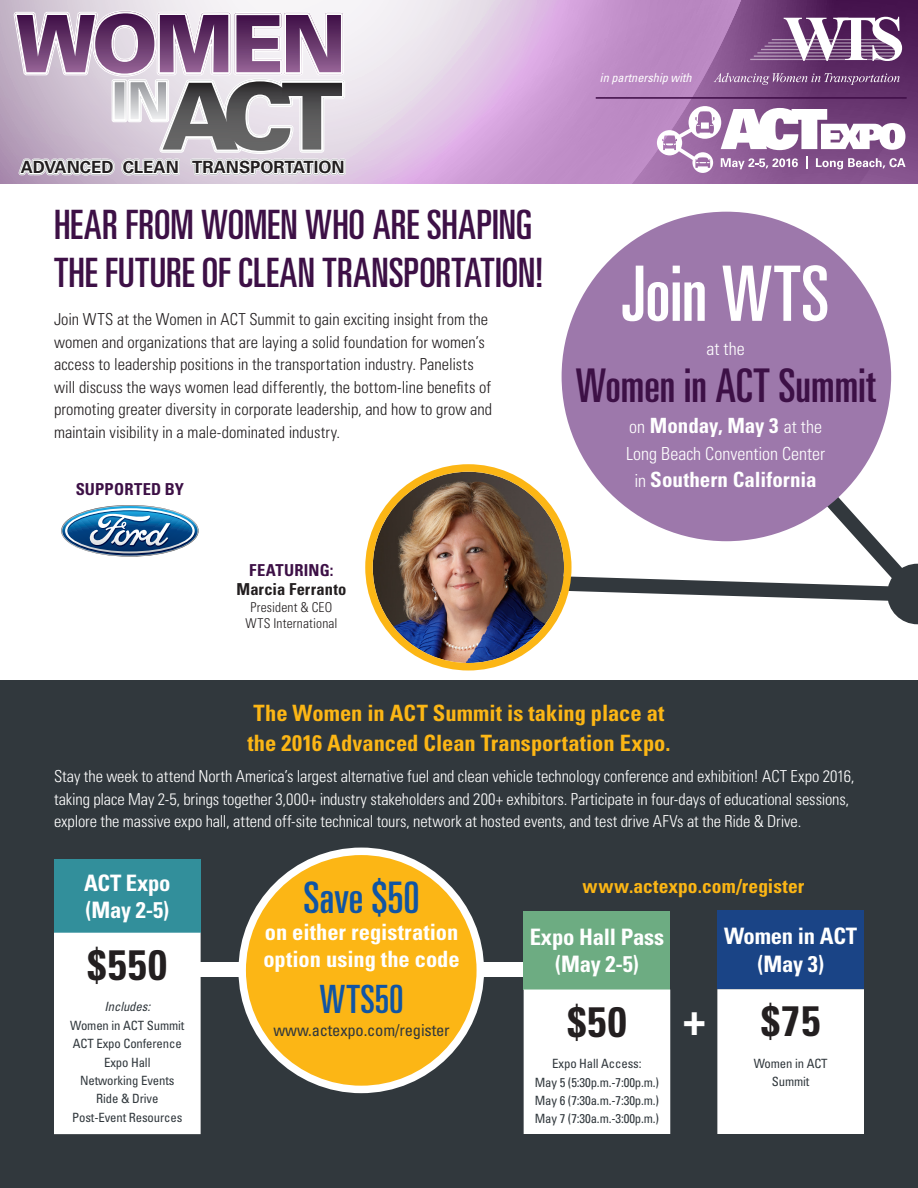
<style>
.page{position:relative;width:918px;height:1188px;background:#fff}
.page>*{position:absolute;margin:0;border:0;box-sizing:border-box;transform-origin:0 0}
.t1{font:ultra-condensed 76.5px "Univers LT Std";letter-spacing:-.01em;color:#fff}
.text{font:ultra-condensed 46.5px "Univers LT Std";letter-spacing:-.005em;color:#3d1046}
.t2{font:700 condensed 45px "Univers LT Std";color:#fff}
.text-2{font:ultra-condensed 43.5px "Univers LT Std";color:#1055a4}
.AGENDA_DATE{font:700 condensed 42.45px "Univers LT Std";letter-spacing:.03em;color:#231f20}
.t3{font:ultra-condensed 40.5px "Univers LT Std";color:#3d1046}
.text-3{font:ultra-condensed 39px "Univers LT Std";letter-spacing:.005em;color:#1055a4}
.AGENDA_DATE-2{font:700 condensed 22.65px/27.2px "Univers LT Std";letter-spacing:-.01em;color:#fff;text-align:center}
.t4{font:700 condensed 22.5px "Univers LT Std";color:#fcb615}
.text-4{font:700 condensed 22.5px/27px "Univers LT Std";color:#fff}
.text-5{font:700 condensed 21px "Univers LT Std";color:#fff}
.t5{font:700 condensed 19.5px "Univers LT Std";letter-spacing:.005em;color:#fcb615}
.text-6{font:300 condensed 18px "Univers LT Std";color:#fff}
.t6{font:700 16.8px "Univers LT Std";color:#231f20}
.text-7{font:300 condensed 16.5px/22.5px "Univers LT Std";color:#231f20}
.text-8{font:300 condensed 16.5px/22.5px "Univers LT Std";letter-spacing:-.005em;color:#fff}
.text-9{font:condensed 16.5px "Univers LT Std";letter-spacing:-.01em;color:#31383d}
.t7{font:700 condensed 16.5px "Univers LT Std";letter-spacing:.01em;color:#3d1046}
.t8{font:700 condensed 16.5px "Univers LT Std";letter-spacing:.01em;color:#231f20}
.t9{font:300 condensed 13.5px "Univers LT Std";letter-spacing:.015em;color:#231f20}
.AGENDA_DATE-3{font:condensed 12.75px "Univers LT Std";letter-spacing:-.01em;color:#31383d}
.AGENDA_DATE-4{font:italic condensed 12.75px "Univers LT Std";letter-spacing:-.01em;color:#31383d}
.t10{font:italic condensed 12.3px "Univers LT Std";color:#fff}
.s1{font-weight:300;font-size:18px}
</style>
<div class="page">
<div style="left:0;top:680px;width:918px;height:508px;background:#31383d"></div>
<div style="left:91px;top:962px;width:557px;height:15px;background:#fff"></div>
<div style="left:562px;top:212px;width:329px;height:329px;background:#9d78ab;border-radius:50%"></div>
<div style="left:717px;top:911px;width:147px;height:78px;background:#1a4486"></div>
<div style="left:717px;top:989px;width:147px;height:145px;background:#fff"></div>
<div style="left:54px;top:860px;width:147px;height:73px;background:#328f9b"></div>
<div style="left:54px;top:933px;width:147px;height:201px;background:#fff"></div>
<div style="left:524px;top:911px;width:146px;height:79px;background:#6dac82"></div>
<div style="left:524px;top:990px;width:146px;height:144px;background:#fff"></div>
<svg style="left:493px;top:421px;width:425px;height:203px"></svg>
<div style="left:242px;top:851px;width:238px;height:238px;background:#fcb615;border-radius:50%"></div>
<div style="left:238px;top:848px;width:246px;height:245px;border:8px solid #fff;border-radius:50%"></div>
<img style="left:61px;top:505px;width:138px;height:52px">
<img style="left:373px;top:472px;width:191px;height:191px;border-radius:96px">
<div style="left:365px;top:464px;width:207px;height:206px;border:8px solid #fcb615;border-radius:50%"></div>
<svg style="left:0;top:0;width:918px;height:184px;background:#bf99c5"></svg>
<svg style="left:714px;top:73px;width:186px;height:12px;background:#875d8d"></svg>
<svg style="left:750px;top:17px;width:152px;height:44px"></svg>
<hr style="left:596px;top:97px;width:311px;height:2px;background:#3f0d47">
<svg style="left:14px;top:0;width:334px;height:184px"></svg>
<svg style="left:657px;top:106px;width:249px;height:67px"></svg>
<p class="t6" style="left:21px;top:157px;width:325px">ADVANCED CLEAN TRANSPORTATION</p>
<p class="t3" style="left:54px;top:201px;width:480px">HEAR FROM WOMEN WHO ARE SHAPING</p>
<p class="t3" style="left:54px;top:250px;width:491px">THE FUTURE OF CLEAN TRANSPORTATION!</p>
<p class="text-7" style="left:54px;top:308px;width:440px">Join WTS at the Women in ACT Summit to gain exciting insight from the women and organizations that are laying a solid foundation for women’s access to leadership positions in the transportation industry. Panelists will discuss the ways women lead differently, the bottom-line benefits of promoting greater diversity in corporate leadership, and how to grow and maintain visibility in a male-dominated industry.</p>
<p class="t7" style="left:76px;top:479px;width:110px">SUPPORTED BY</p>
<p class="t7" style="left:249px;top:560px;width:86px">FEATURING:</p>
<p class="t8" style="left:236px;top:579px;width:111px">Marcia Ferranto</p>
<p class="t9" style="left:250px;top:599px;width:83px">President &amp; CEO</p>
<p class="t9" style="left:245px;top:615px;width:94px">WTS International</p>
<p class="t10" style="left:600px;top:70px;width:93px">in partnership with</p>
<p class="t1" style="left:622px;top:250px;width:209px">Join WTS</p>
<p class="text-6" style="left:707px;top:338px;width:40px">at the</p>
<p class="text" style="left:576px;top:359px;width:302px">Women in ACT Summit</p>
<p class="text-5" style="left:629px;top:413px;width:194px"><span class="s1">on</span> Monday, May 3 <span class="s1">at the</span></p>
<p class="text-6" style="left:626px;top:443px;width:200px">Long Beach Convention Center</p>
<p class="text-5" style="left:635px;top:467px;width:184px"><span class="s1">in</span> Southern California</p>
<p class="t4" style="left:254px;top:699px;width:412px">The Women in ACT Summit is taking place at</p>
<p class="t4" style="left:247px;top:729px;width:425px">the 2016 Advanced Clean Transportation Expo.</p>
<p class="text-8" style="left:54px;top:765px;width:802px">Stay the week to attend North America’s largest alternative fuel and clean vehicle technology conference and exhibition! ACT Expo 2016, taking place May 2-5, brings together 3,000+ industry stakeholders and 200+ exhibitors. Participate in four-days of educational sessions, explore the massive expo hall, attend off-site technical tours, network at hosted events, and test drive AFVs at the Ride &amp; Drive.</p>
<p class="AGENDA_DATE-2" style="left:84px;top:869px;width:88px;text-align:left">ACT Expo (May 2-5)</p>
<p class="AGENDA_DATE" style="left:88px;top:939px;width:81px">$550</p>
<p class="AGENDA_DATE-4" style="left:104px;top:999px;width:47px">Includes:</p>
<p class="AGENDA_DATE-3" style="left:70px;top:1017px;width:116px">Women in ACT Summit</p>
<p class="AGENDA_DATE-3" style="left:73px;top:1036px;width:110px">ACT Expo Conference</p>
<p class="AGENDA_DATE-3" style="left:104px;top:1054px;width:48px">Expo Hall</p>
<p class="AGENDA_DATE-3" style="left:80px;top:1072px;width:96px">Networking Events</p>
<p class="AGENDA_DATE-3" style="left:96px;top:1091px;width:64px">Ride &amp; Drive</p>
<p class="AGENDA_DATE-3" style="left:72px;top:1109px;width:112px">Post-Event Resources</p>
<p class="text-2" style="left:304px;top:872px;width:118px">Save $50</p>
<p class="text-4" style="left:263px;top:918px;width:198px">on either registration option using the code</p>
<p class="text-3" style="left:320px;top:977px;width:86px">WTS50</p>
<p class="text-9" style="left:274px;top:1020px;width:178px">www.actexpo.com/register</p>
<p class="t5" style="left:583px;top:874px;width:223px">www.actexpo.com/register</p>
<p class="AGENDA_DATE-2" style="left:530px;top:923px;width:136px">Expo Hall Pass (May 2-5)</p>
<p class="AGENDA_DATE" style="left:567px;top:996px;width:61px">$50</p>
<p class="AGENDA_DATE-3" style="left:552px;top:1056px;width:91px">Expo Hall Access:</p>
<p class="AGENDA_DATE-3" style="left:535px;top:1074px;width:126px">May 5 (5:30p.m.-7:00p.m.)</p>
<p class="AGENDA_DATE-3" style="left:535px;top:1092px;width:126px">May 6 (7:30a.m.-7:30p.m.)</p>
<p class="AGENDA_DATE-3" style="left:535px;top:1111px;width:126px">May 7 (7:30a.m.-3:00p.m.)</p>
<p class="t2" style="left:683px;top:992px;width:24px">+</p>
<p class="AGENDA_DATE-2" style="left:724px;top:923px;width:134px">Women in ACT (May 3)</p>
<p class="AGENDA_DATE" style="left:761px;top:995px;width:61px">$75</p>
<p class="AGENDA_DATE-3" style="left:754px;top:1055px;width:76px">Women in ACT</p>
<p class="AGENDA_DATE-3" style="left:772px;top:1074px;width:39px">Summit</p>
</div>
